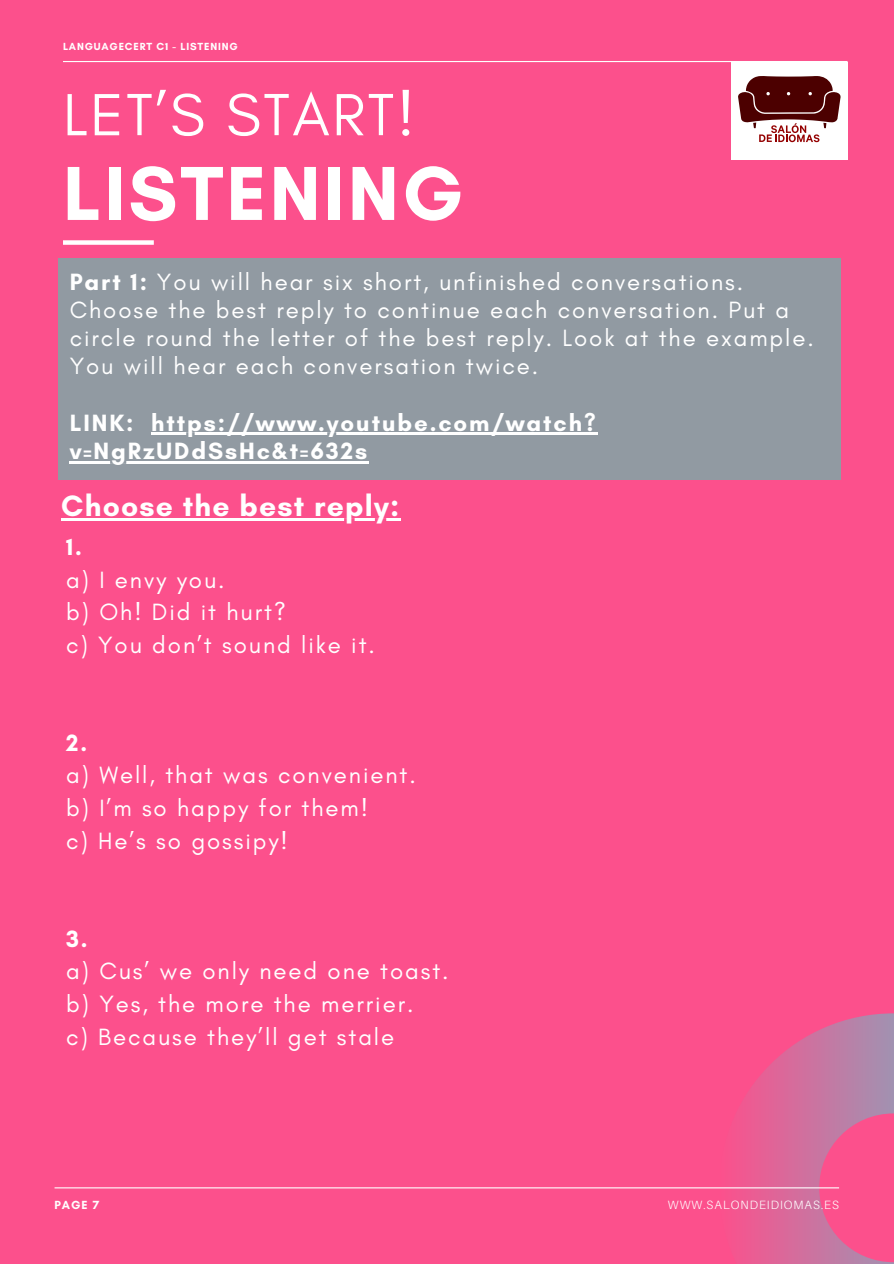
<style>
.page{position:relative;width:894px;height:1264px;background:#fff}
.page>*{position:absolute;margin:0;border:0;box-sizing:border-box;transform-origin:0 0}
.t1{font:700 77.85px "Glacial Indifference";letter-spacing:.04em;color:#fff}
.t2{font:60.6px "Glacial Indifference";letter-spacing:.04em;color:#fff}
.t3{font:700 30px "Glacial Indifference";letter-spacing:.04em;color:#fff}
.t4{font:24px/32.7px "Glacial Indifference";letter-spacing:.08em;color:#fff}
.t5{font:700 24px "Glacial Indifference";letter-spacing:.08em;color:#fff}
.t6{font:300 12px "Aileron";letter-spacing:.08em;color:#fff}
.t7{font:700 12px "Glacial Indifference";color:#fff}
.t8{font:700 10.5px "Glacial Indifference";letter-spacing:.08em;color:#fff}
.s1{font-weight:700}
</style>
<div class="page">
<div style="left:0;top:0;width:893px;height:1263px;background:#fc508c"></div>
<hr style="left:63px;top:61px;width:784px;height:1px;background:#fff">
<svg style="left:719px;top:1013px;width:174px;height:250px"></svg>
<hr style="left:55px;top:1187px;width:783px;height:1px;background:#fff">
<div style="left:58px;top:258px;width:782px;height:222px;background:#919aa2"></div>
<hr style="left:151px;top:433px;width:446px;height:2px;background:#fff">
<hr style="left:70px;top:461px;width:299px;height:2px;background:#fff">
<div style="left:63px;top:240px;width:91px;height:5px;background:#fff"></div>
<div style="left:731px;top:62px;width:116px;height:98px;background:#fff"></div>
<svg style="left:738px;top:76px;width:102px;height:66px"></svg>
<hr style="left:61px;top:518px;width:339px;height:3px;background:#fff">
<h5 class="t8" style="left:63px;top:40px;width:176px">LANGUAGECERT C1 - LISTENING</h5>
<h3 class="t2" style="left:63px;top:78px;width:353px">LET’S START!</h3>
<h5 class="t1" style="left:63px;top:146px;width:401px">LISTENING</h5>
<p class="t4" style="left:70px;top:267px;width:745px;line-height:28.2px"><span class="s1">Part 1:</span> You will hear six short, unfinished conversations.<br>Choose the best reply to continue each conversation. Put a circle round the letter of the best reply. Look at the example.<br>You will hear each conversation twice.</p>
<p class="t5" style="left:70px;top:407px;width:65px">LINK:</p>
<h2 class="t5" style="left:151px;top:407px;width:446px">https://www.youtube.com/watch?</h2>
<h1 class="t5" style="left:70px;top:436px;width:299px">v=NgRzUDdSsHc&amp;t=632s</h1>
<h5 class="t3" style="left:61px;top:488px;width:339px">Choose the best reply:</h5>
<p class="t4" style="left:66px;top:530px;width:310px"><span class="s1">1.<br></span>a) I envy you.<br>b) Oh! Did it hurt?<br>c) You don’t sound like it.</p>
<h6 class="t4" style="left:66px;top:726px;width:351px"><span class="s1">2.<br></span>a) Well, that was convenient. b) I’m so happy for them!<br>c) He’s so gossipy!</h6>
<p class="t4" style="left:66px;top:921px;width:384px"><span class="s1">3.<br></span>a) Cus’ we only need one toast. b) Yes, the more the merrier.<br>c) Because they’ll get stale</p>
<h4 class="t7" style="left:55px;top:1197px;width:46px">PAGE 7</h4>
<h5 class="t6" style="left:667px;top:1197px;width:173px">WWW.SALONDEIDIOMAS.ES</h5>
</div>
